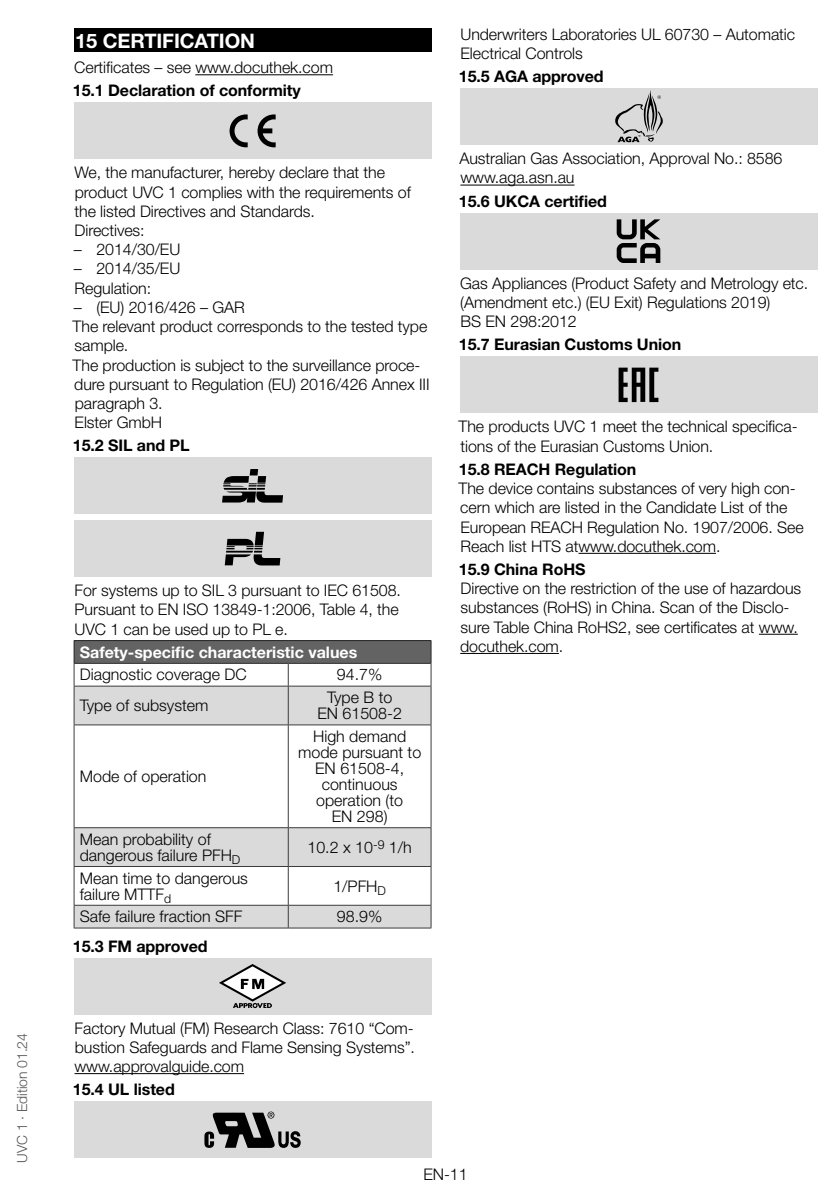
<style>
.page{position:relative;width:840px;height:1191px;background:#fff}
.page>*{position:absolute;margin:0;border:0;box-sizing:border-box;transform-origin:0 0}
.t1{font:700 20px "Helvetica Neue LT Pro";letter-spacing:-.005em;color:#fff}
.t2{font:300 16px/19.2px "Helvetica Neue LT Pro";letter-spacing:-.005em;color:#000}
.t3{font:700 16px "Helvetica Neue LT Pro";letter-spacing:-.005em;color:#000}
.t4{font:700 16px "Helvetica Neue LT Pro";color:#fff}
.t5{font:300 14px "Helvetica Neue LT Pro";letter-spacing:-.005em;color:#575756}
</style>
<div class="page">
<div style="left:74px;top:28px;width:357px;height:24px;background:#000"></div>
<hr style="left:195px;top:74px;width:138px;height:1px;background:#000">
<hr style="left:74px;top:1073px;width:170px;height:1px;background:#000">
<div style="left:74px;top:103px;width:357px;height:56px;background:#dadada"></div>
<svg style="left:229px;top:114px;width:18px;height:33px"></svg>
<svg style="left:257px;top:114px;width:18px;height:33px"></svg>
<div style="left:74px;top:457px;width:357px;height:57px;background:#dadada"></div>
<svg style="left:222px;top:469px;width:61px;height:33px"></svg>
<div style="left:74px;top:520px;width:357px;height:57px;background:#dadada"></div>
<svg style="left:225px;top:532px;width:55px;height:33px"></svg>
<div style="left:74px;top:640px;width:357px;height:23px;background:#646363"></div>
<svg style="left:75px;top:687px;width:355px;height:240px"></svg>
<hr style="left:74px;top:640px;width:214px;height:1px;background:#282827">
<hr style="left:288px;top:640px;width:143px;height:1px;background:#282827">
<hr style="left:74px;top:663px;width:214px;height:1px;background:#282827">
<hr style="left:288px;top:663px;width:143px;height:1px;background:#282827">
<svg style="left:74px;top:641px;width:1px;height:45px"></svg>
<svg style="left:288px;top:663px;width:1px;height:23px"></svg>
<svg style="left:430px;top:641px;width:1px;height:45px"></svg>
<hr style="left:74px;top:686px;width:214px;height:1px;background:#3c3c3b">
<hr style="left:74px;top:686px;width:1px;height:38px;background:#3c3c3b">
<hr style="left:288px;top:686px;width:143px;height:1px;background:#3c3c3b">
<hr style="left:288px;top:686px;width:1px;height:38px;background:#3c3c3b">
<hr style="left:430px;top:686px;width:1px;height:38px;background:#3c3c3b">
<hr style="left:74px;top:724px;width:214px;height:1px;background:#3c3c3b">
<hr style="left:74px;top:725px;width:1px;height:102px;background:#3c3c3b">
<hr style="left:288px;top:724px;width:143px;height:1px;background:#3c3c3b">
<hr style="left:288px;top:725px;width:1px;height:102px;background:#3c3c3b">
<hr style="left:430px;top:725px;width:1px;height:102px;background:#3c3c3b">
<hr style="left:74px;top:827px;width:214px;height:1px;background:#3c3c3b">
<hr style="left:74px;top:828px;width:1px;height:38px;background:#3c3c3b">
<hr style="left:288px;top:827px;width:143px;height:1px;background:#3c3c3b">
<hr style="left:288px;top:828px;width:1px;height:38px;background:#3c3c3b">
<hr style="left:430px;top:828px;width:1px;height:38px;background:#3c3c3b">
<hr style="left:74px;top:866px;width:214px;height:1px;background:#3c3c3b">
<hr style="left:74px;top:866px;width:1px;height:39px;background:#3c3c3b">
<hr style="left:288px;top:866px;width:143px;height:1px;background:#3c3c3b">
<hr style="left:288px;top:866px;width:1px;height:39px;background:#3c3c3b">
<hr style="left:430px;top:866px;width:1px;height:39px;background:#3c3c3b">
<hr style="left:74px;top:905px;width:214px;height:1px;background:#3c3c3b">
<svg style="left:74px;top:905px;width:1px;height:22px"></svg>
<hr style="left:288px;top:905px;width:143px;height:1px;background:#3c3c3b">
<svg style="left:288px;top:905px;width:1px;height:22px"></svg>
<svg style="left:430px;top:905px;width:1px;height:22px"></svg>
<hr style="left:74px;top:927px;width:214px;height:1px;background:#3c3c3b">
<hr style="left:288px;top:927px;width:143px;height:1px;background:#3c3c3b">
<div style="left:74px;top:957px;width:357px;height:57px;background:#dadada"></div>
<svg style="left:219px;top:964px;width:67px;height:44px"></svg>
<div style="left:74px;top:1101px;width:357px;height:57px;background:#dadada"></div>
<svg style="left:204px;top:1111px;width:96px;height:36px"></svg>
<hr style="left:460px;top:185px;width:114px;height:1px;background:#000">
<hr style="left:578px;top:553px;width:137px;height:1px;background:#000">
<hr style="left:758px;top:634px;width:39px;height:1px;background:#000">
<hr style="left:460px;top:653px;width:98px;height:1px;background:#000">
<div style="left:459px;top:88px;width:357px;height:57px;background:#dadada"></div>
<svg style="left:615px;top:90px;width:48px;height:52px"></svg>
<div style="left:459px;top:213px;width:357px;height:56px;background:#dadada"></div>
<svg style="left:616px;top:219px;width:44px;height:44px"></svg>
<div style="left:459px;top:356px;width:357px;height:57px;background:#dadada"></div>
<svg style="left:618px;top:367px;width:40px;height:35px"></svg>
<p class="t5" style="left:13px;top:1162px;width:131px;rotate:-90deg">UVC 1 · Edition 01.24</p>
<p class="t1" style="left:75px;top:28px;width:165px">15 CERTIFICATION</p>
<p class="t2" style="left:74px;top:58px;width:260px">Certificates – see www.docuthek.com</p>
<p class="t3" style="left:73px;top:81px;width:229px">15.1 Declaration of conformity</p>
<p class="t2" style="left:74px;top:163px;width:338px">We, the manufacturer, hereby declare that the product UVC 1 complies with the requirements of the listed Directives and Standards.<br>Directives:</p>
<p class="t2" style="left:74px;top:240px;width:108px">– 2014/30/EU</p>
<p class="t2" style="left:74px;top:259px;width:108px">– 2014/35/EU<br>Regulation:</p>
<p class="t2" style="left:73px;top:297px;width:358px">– (EU) 2016/426 – GAR<br>The relevant product corresponds to the tested type sample.<br>The production is subject to the surveillance proce&shy;dure pursuant to Regulation (EU) 2016/426 Annex III paragraph 3.<br>Elster GmbH</p>
<p class="t3" style="left:73px;top:436px;width:118px">15.2 SIL and PL</p>
<p class="t2" style="left:74px;top:580px;width:328px">For systems up to SIL 3 pursuant to IEC 61508.<br>Pursuant to EN ISO 13849-1:2006, Table 4, the<br>UVC 1 can be used up to PL e.</p>
<p class="t4" style="left:80px;top:642px;width:279px">Safety-specific characteristic values</p>
<p class="t2" style="left:80px;top:665px;width:168px">Diagnostic coverage DC</p>
<p class="t2" style="left:337px;top:665px;width:47px">94.7%</p>
<p class="t2" style="left:80px;top:695px;width:130px">Type of subsystem</p>
<p class="t2" style="left:317px;top:689px;width:86px;line-height:16px;text-align:center">Type B to<br>EN 61508-2</p>
<p class="t2" style="left:80px;top:766px;width:128px">Mode of operation</p>
<p class="t2" style="left:298px;top:728px;width:124px;line-height:16px;text-align:center">High demand mode pursuant to<br>EN 61508-4, continuous operation (to<br>EN 298)</p>
<p class="t2" style="left:80px;top:830px;width:162px;line-height:16px">Mean probability of dangerous failure PFH<sub>D</sub></p>
<p class="t2" style="left:307px;top:837px;width:106px">10.2 x 10<sup>-9</sup> 1/h</p>
<p class="t2" style="left:80px;top:869px;width:170px;line-height:16px">Mean time to dangerous failure MTTF<sub>d</sub></p>
<p class="t2" style="left:333px;top:876px;width:54px">1/PFH<sub>D</sub></p>
<p class="t2" style="left:80px;top:906px;width:164px">Safe failure fraction SFF</p>
<p class="t2" style="left:337px;top:906px;width:47px">98.9%</p>
<p class="t3" style="left:73px;top:936px;width:136px">15.3 FM approved</p>
<p class="t2" style="left:74px;top:1018px;width:342px;text-align:justify">Factory Mutual (FM) Research Class: 7610 “Com&shy;bustion Safeguards and Flame Sensing Systems”. www.approvalguide.com</p>
<p class="t3" style="left:73px;top:1079px;width:103px">15.4 UL listed</p>
<p class="t2" style="left:460px;top:24px;width:336px">Underwriters Laboratories UL 60730 – Automatic<br>Electrical Controls</p>
<p class="t3" style="left:458px;top:67px;width:146px">15.5 AGA approved</p>
<p class="t2" style="left:459px;top:149px;width:324px">Australian Gas Association, Approval No.: 8586 www.aga.asn.au</p>
<p class="t3" style="left:458px;top:191px;width:149px">15.6 UKCA certified</p>
<p class="t2" style="left:460px;top:273px;width:349px">Gas Appliances (Product Safety and Metrology etc. (Amendment etc.) (EU Exit) Regulations 2019)<br>BS EN 298:2012</p>
<p class="t3" style="left:458px;top:335px;width:224px">15.7 Eurasian Customs Union</p>
<p class="t2" style="left:458px;top:417px;width:340px">The products UVC 1 meet the technical specifica&shy;tions of the Eurasian Customs Union.</p>
<p class="t3" style="left:458px;top:459px;width:179px">15.8 REACH Regulation</p>
<p class="t2" style="left:458px;top:478px;width:346px">The device contains substances of very high con&shy;cern which are listed in the Candidate List of the European REACH Regulation No. 1907/2006. See Reach list HTS atwww.docuthek.com.</p>
<p class="t3" style="left:458px;top:559px;width:127px">15.9 China RoHS</p>
<p class="t2" style="left:460px;top:578px;width:342px">Directive on the restriction of the use of hazardous substances (RoHS) in China. Scan of the Disclo&shy;sure Table China RoHS2, see certificates at www. docuthek.com.</p>
<p class="t2" style="left:423px;top:1164px;width:46px">EN-11</p>
</div>
